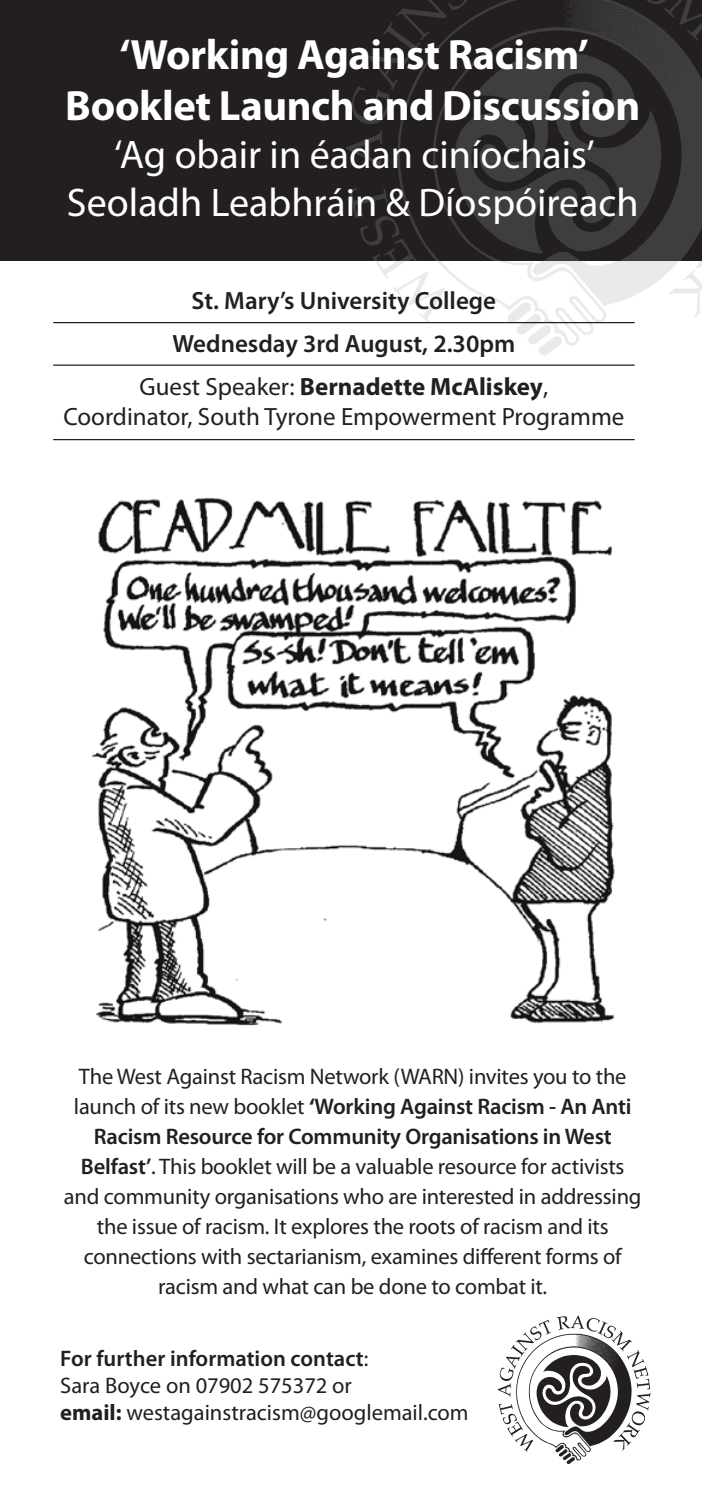
<style>
.page{position:relative;width:702px;height:1489px;background:#fff}
.page>*{position:absolute;margin:0;border:0;box-sizing:border-box;transform-origin:0 0}
.t1{font:700 42.5px "Myriad Pro";letter-spacing:-.01em;color:#fff}
.t2{font:40px/48px "Myriad Pro";color:#fff;text-align:center}
.t3{font:600 25px "Myriad Pro";color:#231f20}
.t4{font:25px "Myriad Pro";color:#231f20}
.t5{font:700 25px "Myriad Pro";color:#231f20}
.t6{font:22.5px/30px "Myriad Pro";letter-spacing:-.01em;color:#231f20;text-align:center}
.t7{font:600 22.5px "Myriad Pro";color:#231f20}
.s1{font-weight:400}
.s2{font-weight:700}
.s3{font-weight:600}
</style>
<div class="page">
<img style="left:336px;top:260px;width:366px;height:106px">
<svg style="left:0;top:0;width:702px;height:260px;background:#282526"></svg>
<img style="left:92px;top:498px;width:523px;height:528px">
<img style="left:496px;top:1311px;width:156px;height:156px;border-radius:78px">
<hr style="left:53px;top:322px;width:581px;height:1px;background:#231f20">
<hr style="left:53px;top:364px;width:581px;height:2px;background:#231f20">
<hr style="left:53px;top:439px;width:581px;height:1px;background:#231f20">
<p class="t1" style="left:119px;top:27px;width:471px">‘Working Against Racism’</p>
<p class="t1" style="left:65px;top:78px;width:576px">Booklet Launch and Discussion</p>
<p class="t2" style="left:67px;top:130px;width:573px">‘Ag obair in éadan ciníochais’<br>Seoladh Leabhráin &amp; Díospóireach</p>
<p class="t3" style="left:192px;top:285px;width:306px">St. Mary’s University College</p>
<p class="t3" style="left:172px;top:328px;width:344px">Wednesday 3rd August, 2.30pm</p>
<p class="t5" style="left:140px;top:370px;width:410px"><span class="s1">Guest Speaker:</span> Bernadette McAliskey<span class="s1">,</span></p>
<p class="t4" style="left:63px;top:401px;width:562px">Coordinator, South Tyrone Empowerment Programme</p>
<p class="t6" style="left:64px;top:1061px;width:579px">The West Against Racism Network (WARN) invites you to the launch of its new booklet <span class="s2">‘</span><span class="s3">Working Against Racism - An Anti Racism Resource for Community Organisations in West Belfast’</span>. This booklet will be a valuable resource for activists and community organisations who are interested in addressing the issue of racism. It explores the roots of racism and its connections with sectarianism, examines different forms of racism and what can be done to combat it.</p>
<p class="t7" style="left:60px;top:1343px;width:309px">For further information contact<span class="s1">:</span></p>
<p class="t6" style="left:60px;top:1369px;width:293px">Sara Boyce on 07902 575372 or</p>
<p class="t6" style="left:60px;top:1396px;width:410px"><span class="s2">email:</span> westagainstracism@googlemail.com</p>
</div>
